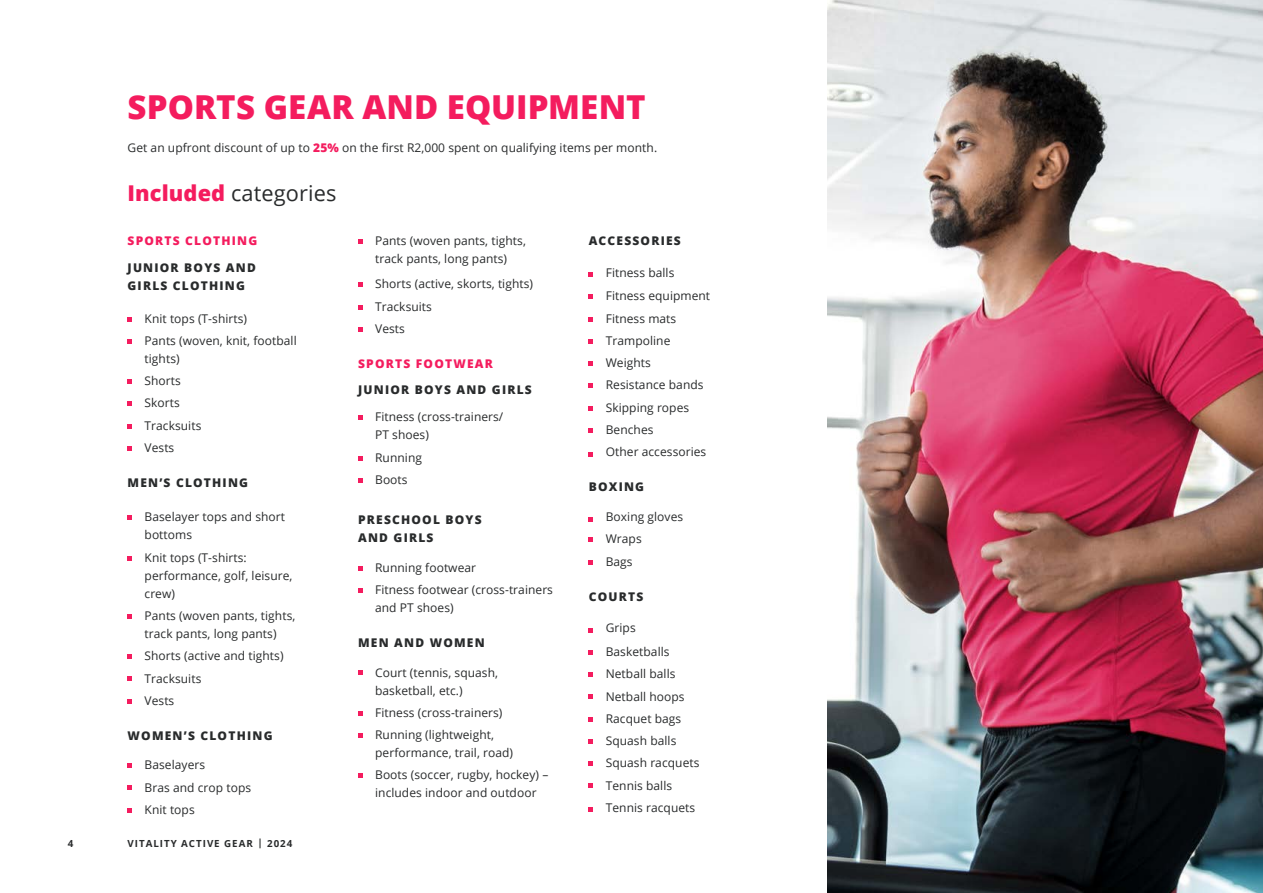
<style>
.page{position:relative;width:1263px;height:893px;background:#fff}
.page>*{position:absolute;margin:0;border:0;box-sizing:border-box;transform-origin:0 0}
.t1{font:800 33px "Open Sans";color:#f41c5e}
.t2{font:21.75px "Open Sans";letter-spacing:.005em;color:#292b2c}
.t3{font:12px/22.2px "Open Sans";letter-spacing:.005em;color:#292b2c}
.t4{font:800 12px/18px "Open Sans";letter-spacing:.1em;color:#292b2c}
.t5{font:800 12px "Open Sans";letter-spacing:.1em;color:#f41c5e}
.t6{font:700 9.75px "Open Sans";letter-spacing:.1em;color:#292b2c}
.s1{font-weight:800;color:#f41c5e}
</style>
<div class="page">
<img style="left:828px;top:0;width:435px;height:893px">
<svg style="left:128px;top:317px;width:4px;height:4px"></svg>
<svg style="left:128px;top:339px;width:4px;height:4px"></svg>
<svg style="left:128px;top:379px;width:4px;height:5px"></svg>
<svg style="left:128px;top:402px;width:4px;height:4px"></svg>
<svg style="left:128px;top:424px;width:4px;height:4px"></svg>
<svg style="left:128px;top:446px;width:4px;height:4px"></svg>
<svg style="left:128px;top:516px;width:4px;height:4px"></svg>
<svg style="left:128px;top:556px;width:4px;height:4px"></svg>
<svg style="left:128px;top:614px;width:4px;height:4px"></svg>
<svg style="left:128px;top:654px;width:4px;height:5px"></svg>
<svg style="left:128px;top:677px;width:4px;height:4px"></svg>
<svg style="left:128px;top:699px;width:4px;height:4px"></svg>
<svg style="left:128px;top:763px;width:4px;height:5px"></svg>
<svg style="left:128px;top:786px;width:4px;height:4px"></svg>
<svg style="left:128px;top:808px;width:4px;height:4px"></svg>
<svg style="left:358px;top:239px;width:4px;height:5px"></svg>
<svg style="left:358px;top:283px;width:4px;height:4px"></svg>
<svg style="left:358px;top:305px;width:4px;height:4px"></svg>
<svg style="left:358px;top:327px;width:4px;height:4px"></svg>
<svg style="left:358px;top:416px;width:4px;height:4px"></svg>
<svg style="left:358px;top:456px;width:4px;height:4px"></svg>
<svg style="left:358px;top:478px;width:4px;height:4px"></svg>
<svg style="left:358px;top:566px;width:4px;height:4px"></svg>
<svg style="left:358px;top:588px;width:4px;height:4px"></svg>
<svg style="left:358px;top:671px;width:4px;height:4px"></svg>
<svg style="left:358px;top:711px;width:4px;height:4px"></svg>
<svg style="left:358px;top:733px;width:4px;height:4px"></svg>
<svg style="left:358px;top:773px;width:4px;height:5px"></svg>
<svg style="left:589px;top:272px;width:4px;height:5px"></svg>
<svg style="left:589px;top:295px;width:4px;height:4px"></svg>
<svg style="left:589px;top:317px;width:4px;height:4px"></svg>
<svg style="left:589px;top:339px;width:4px;height:4px"></svg>
<svg style="left:589px;top:361px;width:4px;height:5px"></svg>
<svg style="left:589px;top:384px;width:4px;height:4px"></svg>
<svg style="left:589px;top:406px;width:4px;height:4px"></svg>
<svg style="left:589px;top:428px;width:4px;height:4px"></svg>
<svg style="left:589px;top:452px;width:4px;height:4px"></svg>
<svg style="left:589px;top:517px;width:4px;height:4px"></svg>
<svg style="left:589px;top:538px;width:4px;height:4px"></svg>
<svg style="left:589px;top:560px;width:4px;height:4px"></svg>
<svg style="left:589px;top:628px;width:4px;height:4px"></svg>
<svg style="left:589px;top:650px;width:4px;height:4px"></svg>
<svg style="left:589px;top:672px;width:4px;height:5px"></svg>
<svg style="left:589px;top:695px;width:4px;height:4px"></svg>
<svg style="left:589px;top:717px;width:4px;height:4px"></svg>
<svg style="left:589px;top:739px;width:4px;height:4px"></svg>
<svg style="left:589px;top:761px;width:4px;height:5px"></svg>
<svg style="left:589px;top:784px;width:4px;height:4px"></svg>
<svg style="left:589px;top:807px;width:4px;height:5px"></svg>
<h1 class="t1" style="left:128px;top:82px;width:520px">SPORTS GEAR AND EQUIPMENT</h1>
<p class="t3" style="left:128px;top:137px;width:531px">Get an upfront discount of up to <span class="s1">25%</span> on the first R2,000 spent on qualifying items per month.</p>
<h2 class="t2" style="left:128px;top:179px;width:210px"><span class="s1">Included</span> categories</h2>
<p class="t5" style="left:128px;top:232px;width:131px">SPORTS CLOTHING</p>
<p class="t4" style="left:128px;top:258px;width:130px">JUNIOR BOYS AND<br>GIRLS CLOTHING</p>
<p class="t3" style="left:145px;top:307px;width:154px">Knit tops (T-shirts)<br>Pants (woven, knit, football</p>
<p class="t3" style="left:145px;top:347px;width:58px">tights)<br>Shorts<br>Skorts<br>Tracksuits<br>Vests</p>
<p class="t4" style="left:128px;top:473px;width:122px">MEN’S CLOTHING</p>
<p class="t3" style="left:145px;top:508px;width:142px;line-height:18px">Baselayer tops and short bottoms</p>
<p class="t3" style="left:145px;top:548px;width:149px;line-height:18px">Knit tops (T-shirts: performance, golf, leisure, crew)</p>
<p class="t3" style="left:145px;top:606px;width:152px;line-height:18px">Pants (woven pants, tights, track pants, long pants)</p>
<p class="t3" style="left:145px;top:644px;width:140px">Shorts (active and tights)<br>Tracksuits<br>Vests</p>
<p class="t4" style="left:128px;top:726px;width:146px">WOMEN’S CLOTHING</p>
<p class="t3" style="left:145px;top:753px;width:108px">Baselayers<br>Bras and crop tops<br>Knit tops</p>
<p class="t6" style="left:68px;top:837px;width:7px">4</p>
<p class="t6" style="left:128px;top:837px;width:166px">VITALITY ACTIVE GEAR | 2024</p>
<p class="t3" style="left:375px;top:232px;width:152px;line-height:18px">Pants (woven pants, tights, track pants, long pants)</p>
<p class="t3" style="left:375px;top:273px;width:159px">Shorts (active, skorts, tights)<br>Tracksuits<br>Vests</p>
<p class="t5" style="left:358px;top:354px;width:136px">SPORTS FOOTWEAR</p>
<p class="t4" style="left:358px;top:380px;width:175px">JUNIOR BOYS AND GIRLS</p>
<p class="t3" style="left:375px;top:408px;width:130px;line-height:18px">Fitness (cross-trainers/<br>PT shoes)</p>
<p class="t3" style="left:375px;top:446px;width:48px">Running<br>Boots</p>
<p class="t4" style="left:358px;top:510px;width:125px">PRESCHOOL BOYS<br>AND GIRLS</p>
<p class="t3" style="left:375px;top:556px;width:179px">Running footwear<br>Fitness footwear (cross-trainers</p>
<p class="t3" style="left:375px;top:596px;width:80px">and PT shoes)</p>
<p class="t4" style="left:358px;top:633px;width:128px">MEN AND WOMEN</p>
<p class="t3" style="left:375px;top:663px;width:124px;line-height:18px">Court (tennis, squash, basketball, etc.)</p>
<p class="t3" style="left:375px;top:701px;width:129px">Fitness (cross-trainers)<br>Running (lightweight,</p>
<p class="t3" style="left:375px;top:741px;width:175px">performance, trail, road)<br>Boots (soccer, rugby, hockey) –</p>
<p class="t3" style="left:375px;top:781px;width:163px">includes indoor and outdoor</p>
<p class="t4" style="left:589px;top:231px;width:94px">ACCESSORIES</p>
<p class="t3" style="left:606px;top:260px;width:106px;line-height:23.7px">Fitness balls<br>Fitness equipment</p>
<p class="t3" style="left:606px;top:307px;width:102px">Fitness mats<br>Trampoline<br>Weights<br>Resistance bands<br>Skipping ropes<br>Benches<br>Other accessories</p>
<p class="t4" style="left:589px;top:477px;width:57px">BOXING</p>
<p class="t3" style="left:606px;top:505px;width:79px">Boxing gloves<br>Wraps<br>Bags</p>
<p class="t4" style="left:589px;top:587px;width:56px">COURTS</p>
<p class="t3" style="left:606px;top:616px;width:65px;line-height:23.7px">Grips<br>Basketballs</p>
<p class="t3" style="left:606px;top:662px;width:95px">Netball balls<br>Netball hoops<br>Racquet bags<br>Squash balls<br>Squash racquets<br>Tennis balls<br>Tennis racquets</p>
</div>
